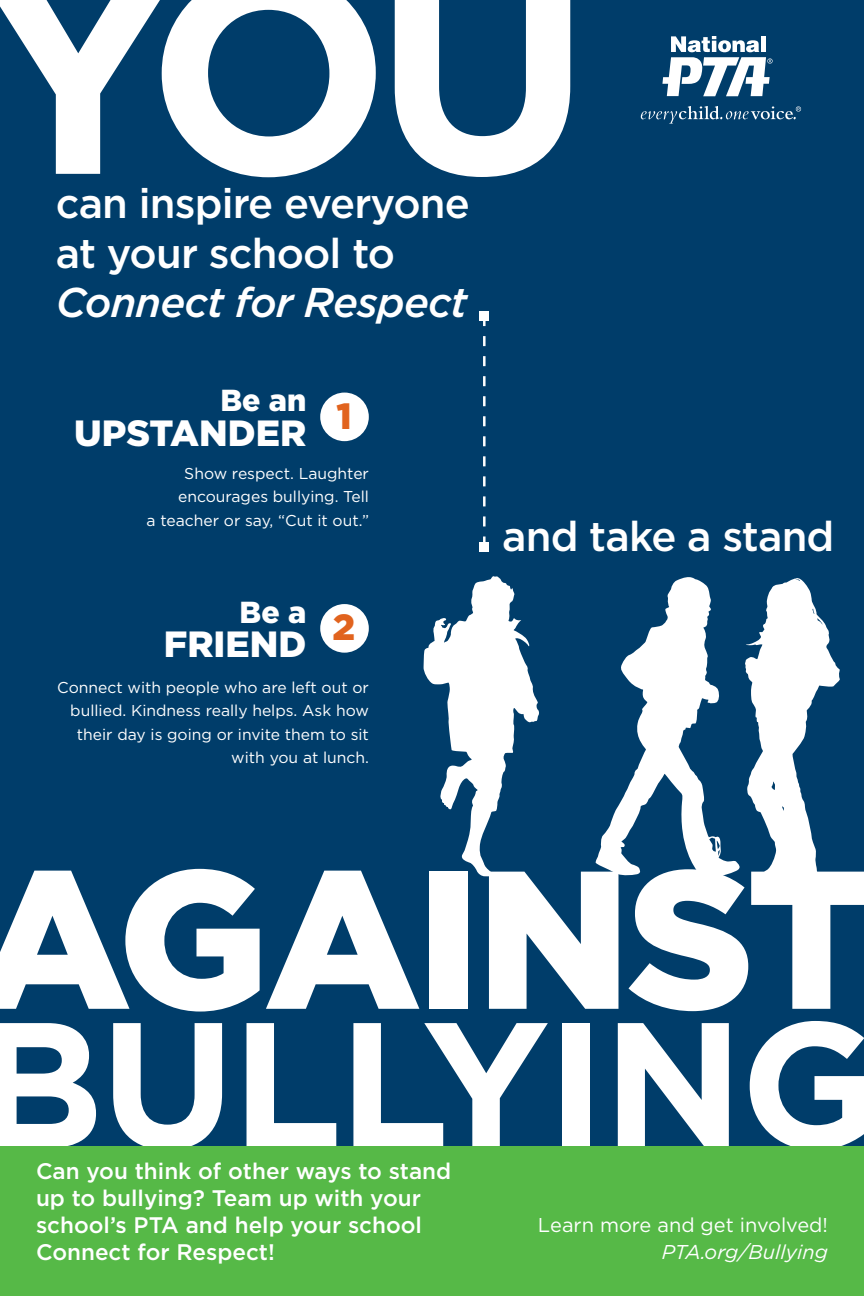
<style>
.page{position:relative;width:864px;height:1296px;background:#003d6a}
.page>*{position:absolute;margin:0;border:0;box-sizing:border-box;transform-origin:0 0}
.t1{font:700 287.7px "Gotham";color:#fff}
.t2{font:900 196px "Gotham";letter-spacing:-.02em;color:#fff}
.t3{font:700 178.5px "Gotham";letter-spacing:-.02em;color:#fff}
.t4{font:500 41.55px/49.8px "Gotham";letter-spacing:-.02em;color:#fff}
.t5{font:900 36.45px "Gotham";color:#fff}
.t6{font:900 36.45px "Gotham";color:#e1631e}
.t7{font:900 30.4px "Gotham";color:#fff}
.t8{font:500 22.5px/27px "Gotham";color:#fff}
.t9{font:20px "Gotham";color:#fff}
.t10{font:italic 20px "Gotham";color:#fff}
.t11{font:15.7px/23.5px "Gotham";color:#fff;text-align:right}
.s1{font-style:italic}
</style>
<div class="page">
<svg style="left:745px;top:578px;width:95px;height:303px"></svg>
<svg style="left:595px;top:577px;width:145px;height:303px"></svg>
<svg style="left:423px;top:576px;width:116px;height:300px"></svg>
<svg style="left:641px;top:106px;width:160px;height:18px"></svg>
<svg style="left:662px;top:36px;width:111px;height:60px"></svg>
<hr style="left:761px;top:36px;width:4px;height:16px;background:#fff">
<svg style="left:483px;top:321px;width:3px;height:221px"></svg>
<div style="left:479px;top:311px;width:10px;height:10px;background:#fff"></div>
<div style="left:479px;top:542px;width:10px;height:10px;background:#fff"></div>
<div style="left:0;top:1146px;width:864px;height:150px;background:#56b947"></div>
<div style="left:320px;top:604px;width:49px;height:49px;background:#fff;border-radius:50%"></div>
<div style="left:320px;top:393px;width:49px;height:48px;background:#fff;border-radius:50%"></div>
<p class="t1" style="left:-25px;top:-119px;width:618px">YOU</p>
<p class="t4" style="left:56px;top:178px;width:416px">can inspire everyone at your school to<br><span class="s1">Connect for Respect</span></p>
<p class="t7" style="left:220px;top:380px;width:87px">Be an</p>
<p class="t5" style="left:74px;top:408px;width:233px">UPSTANDER</p>
<p class="t6" style="left:336px;top:391px;width:17px">1</p>
<p class="t11" style="left:147px;top:461px;width:224px">Show respect. Laughter encourages bullying. Tell<br>a teacher or say, “Cut it out.”</p>
<p class="t7" style="left:240px;top:591px;width:68px">Be a</p>
<p class="t5" style="left:164px;top:619px;width:144px">FRIEND</p>
<p class="t6" style="left:333px;top:602px;width:24px">2</p>
<p class="t11" style="left:57px;top:675px;width:313px">Connect with people who are left out or bullied. Kindness really helps. Ask how their day is going or invite them to sit with you at lunch.</p>
<p class="t4" style="left:502px;top:511px;width:334px">and take a stand</p>
<p class="t2" style="left:-25px;top:804px;width:903px">AGAINST</p>
<p class="t3" style="left:-25px;top:967px;width:907px">BULLYING</p>
<p class="t8" style="left:36px;top:1157px;width:417px">Can you think of other ways to stand up to bullying? Team up with your school’s PTA and help your school<br>Connect for Respect!</p>
<p class="t9" style="left:538px;top:1212px;width:292px">Learn more and get involved!</p>
<p class="t10" style="left:662px;top:1239px;width:168px">PTA.org/Bullying</p>
</div>
